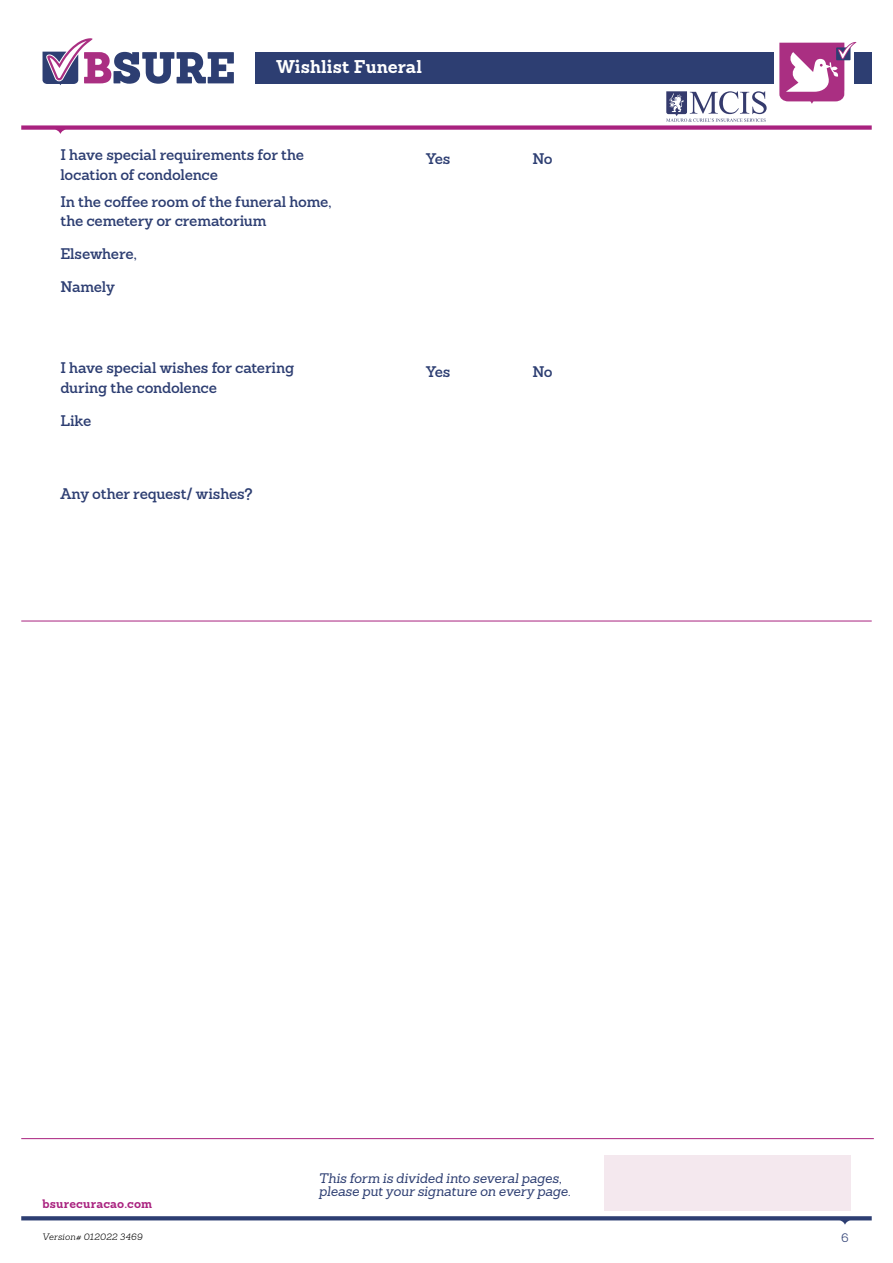
<style>
.page{position:relative;width:893px;height:1263px;background:#fff}
.page>*{position:absolute;margin:0;border:0;box-sizing:border-box;transform-origin:0 0}
.t1{font:700 18px "Sanchez";letter-spacing:.005em;color:#fff}
.t2{font:600 15px/19.5px "Sanchez";letter-spacing:-.015em;color:#2d3e72}
.t3{font:italic 13.5px/13.5px "Sanchez";letter-spacing:-.015em;color:#2d3e72}
.t4{font:700 12px "Sanchez";letter-spacing:.015em;color:#a9227f}
.t5{font:300 12px "Sanchez";color:#2d3e72}
.t6{font:italic 300 9px "Sanchez";letter-spacing:.025em;color:#000}
</style>
<div class="page">
<svg style="left:21px;top:1216px;width:851px;height:9px"></svg>
<svg style="left:21px;top:38px;width:851px;height:96px"></svg>
<div style="left:604px;top:1155px;width:246px;height:56px;background:#f4e8ee"></div>
<hr style="left:21px;top:621px;width:851px;height:1px;background:#a9227f">
<hr style="left:21px;top:1138px;width:853px;height:1px;background:#a9227f">
<p class="t1" style="left:276px;top:54px;width:147px">Wishlist Funeral</p>
<p class="t2" style="left:60px;top:145px;width:245px">I have special requirements for the location of condolence</p>
<p class="t2" style="left:60px;top:191px;width:273px">In the coffee room of the funeral home, the cemetery or crematorium</p>
<p class="t2" style="left:60px;top:244px;width:78px">Elsewhere,</p>
<p class="t2" style="left:60px;top:277px;width:56px">Namely</p>
<p class="t2" style="left:60px;top:358px;width:235px">I have special wishes for catering during the condolence</p>
<p class="t2" style="left:60px;top:410px;width:33px">Like</p>
<p class="t2" style="left:60px;top:484px;width:194px">Any other request/ wishes?</p>
<p class="t2" style="left:426px;top:148px;width:26px">Yes</p>
<p class="t2" style="left:532px;top:148px;width:22px">No</p>
<p class="t2" style="left:426px;top:362px;width:26px">Yes</p>
<p class="t2" style="left:532px;top:362px;width:22px">No</p>
<p class="t3" style="left:319px;top:1171px;width:253px">This form is divided into several pages, please put your signature on every page.</p>
<p class="t4" style="left:43px;top:1195px;width:111px">bsurecuracao.com</p>
<p class="t6" style="left:43px;top:1231px;width:102px">Version# 012022 3469</p>
<p class="t5" style="left:841px;top:1230px;width:9px">6</p>
</div>
